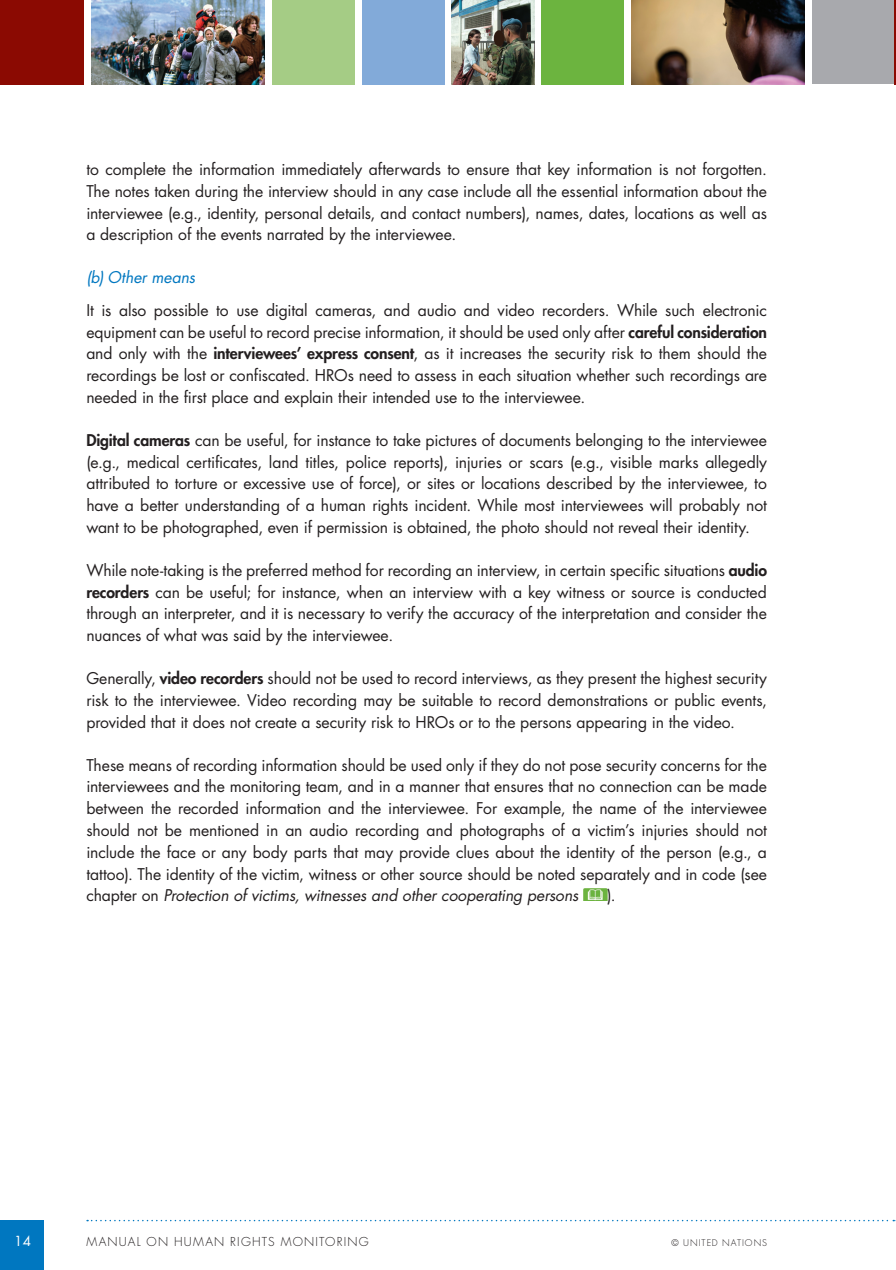
<style>
.page{position:relative;width:896px;height:1270px;background:#fff}
.page>*{position:absolute;margin:0;border:0;box-sizing:border-box;transform-origin:0 0}
.t1{font:15.75px/21.8px "Futura";letter-spacing:-.005em;color:#231f20;text-align:justify}
.t2{font:italic 15.75px "Futura";color:#0077c0}
.t3{font:13.5px "Futura";color:#fff}
.t4{font:300 12px "Futura";letter-spacing:.105em;color:#231f20}
.t5{font:300 9px "Futura";letter-spacing:.105em;color:#231f20}
.s1{font-weight:800}
.s2{font-style:italic}
</style>
<div class="page">
<div style="left:0;top:1219px;width:44px;height:51px;background:#0077c0"></div>
<svg style="left:87px;top:1219px;width:809px;height:2px"></svg>
<div style="left:811px;top:0;width:83px;height:84px;background:#a8a9ad"></div>
<hr style="left:894px;top:0;width:1px;height:84px;background:#8b0a02">
<div style="left:272px;top:0;width:82px;height:84px;background:#a5cc85"></div>
<img style="left:631px;top:0;width:173px;height:84px">
<img style="left:91px;top:0;width:173px;height:84px">
<div style="left:541px;top:0;width:83px;height:84px;background:#6cb43f"></div>
<div style="left:362px;top:0;width:82px;height:84px;background:#82aad9"></div>
<img style="left:451px;top:0;width:83px;height:84px">
<div style="left:0;top:0;width:84px;height:84px;background:#8b0a02"></div>
<img style="left:583px;top:888px;width:24px;height:13px">
<p class="t1" style="left:86px;top:159px;width:682px">to complete the information immediately afterwards to ensure that key information is not forgotten.<br>The notes taken during the interview should in any case include all the essential information about the interviewee (e.g., identity, personal details, and contact numbers), names, dates, locations as well as a description of the events narrated by the interviewee.</p>
<p class="t2" style="left:86px;top:267px;width:110px">(b) Other means</p>
<p class="t1" style="left:86px;top:299px;width:682px">It is also possible to use digital cameras, and audio and video recorders. While such electronic equipment can be useful to record precise information, it should be used only after <span class="s1">careful consideration </span>and only with the <span class="s1">interviewees’ express consent</span>, as it increases the security risk to them should the recordings be lost or confiscated. HROs need to assess in each situation whether such recordings are needed in the first place and explain their intended use to the interviewee.</p>
<p class="t1" style="left:86px;top:429px;width:682px"><span class="s1">Digital cameras</span> can be useful, for instance to take pictures of documents belonging to the interviewee (e.g., medical certificates, land titles, police reports), injuries or scars (e.g., visible marks allegedly attributed to torture or excessive use of force), or sites or locations described by the interviewee, to have a better understanding of a human rights incident. While most interviewees will probably not want to be photographed, even if permission is obtained, the photo should not reveal their identity.</p>
<p class="t1" style="left:86px;top:559px;width:682px">While note-taking is the preferred method for recording an interview, in certain specific situations <span class="s1">audio recorders</span> can be useful; for instance, when an interview with a key witness or source is conducted through an interpreter, and it is necessary to verify the accuracy of the interpretation and consider the nuances of what was said by the interviewee.</p>
<p class="t1" style="left:86px;top:667px;width:682px">Generally, <span class="s1">video recorders</span> should not be used to record interviews, as they present the highest security risk to the interviewee. Video recording may be suitable to record demonstrations or public events, provided that it does not create a security risk to HROs or to the persons appearing in the video.</p>
<p class="t1" style="left:86px;top:754px;width:682px">These means of recording information should be used only if they do not pose security concerns for the interviewees and the monitoring team, and in a manner that ensures that no connection can be made between the recorded information and the interviewee. For example, the name of the interviewee should not be mentioned in an audio recording and photographs of a victim’s injuries should not include the face or any body parts that may provide clues about the identity of the person (e.g., a tattoo). The identity of the victim, witness or other source should be noted separately and in code (see chapter on <span class="s2">Protection of victims, witnesses and other cooperating persons</span></p>
<p class="t1" style="left:607px;top:884px;width:10px">).</p>
<p class="t3" style="left:14px;top:1232px;width:18px">14</p>
<p class="t4" style="left:86px;top:1234px;width:284px">MANUAL ON HUMAN RIGHTS MONITORING</p>
<p class="t5" style="left:671px;top:1237px;width:97px">© U NITED NATIONS</p>
</div>
